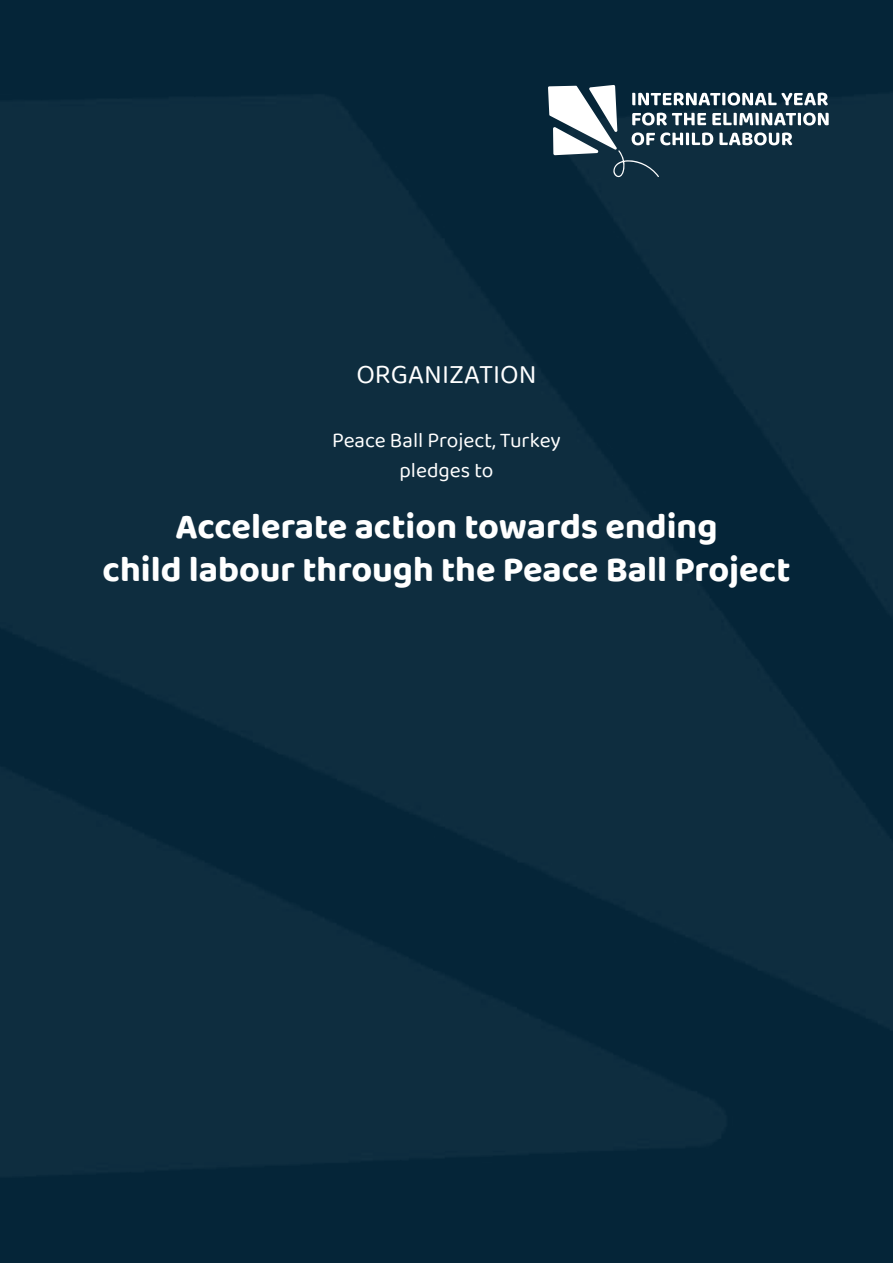
<style>
.page{position:relative;width:893px;height:1263px;background:#0e2d3f}
.page>*{position:absolute;margin:0;border:0;box-sizing:border-box;transform-origin:0 0}
.t1{font:700 36px/43.2px "Baloo 2";color:#fff;text-align:center}
.t2{font:27px "Baloo 2";color:#fff}
.t3{font:21px/30px "Baloo 2";color:#fff;text-align:center}
</style>
<div class="page">
<svg style="left:548px;top:85px;width:281px;height:92px"></svg>
<p class="t2" style="left:356px;top:356px;width:182px">ORGANIZATION</p>
<p class="t3" style="left:332px;top:426px;width:230px">Peace Ball Project, Turkey pledges to</p>
<p class="t1" style="left:103px;top:503px;width:689px">Accelerate action towards ending<br>child labour through the Peace Ball Project</p>
</div>
